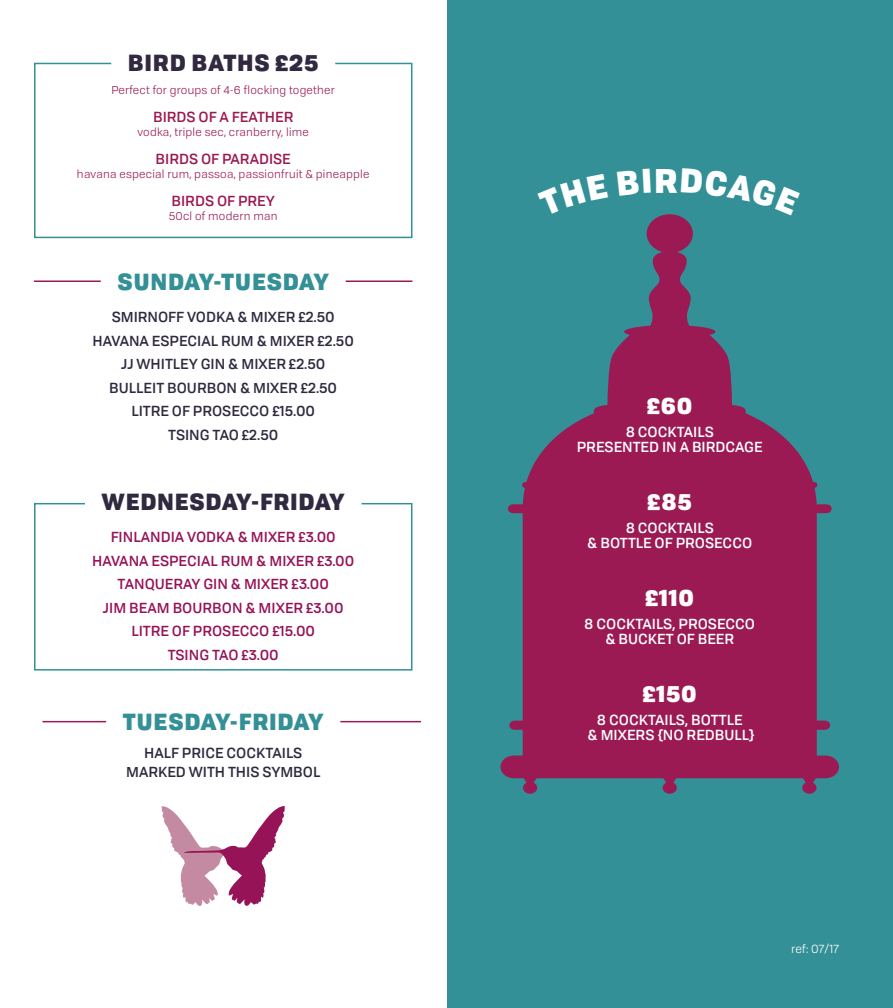
<style>
.page{position:relative;width:893px;height:1008px;background:#fff}
.page>*{position:absolute;margin:0;border:0;box-sizing:border-box;transform-origin:0 0}
.t1{font:900 33px "Tofino";color:#fff}
.t2{font:900 22.5px "Tofino";letter-spacing:.03em;color:#302940}
.t3{font:900 22.5px "Tofino";letter-spacing:.03em;color:#339096}
.t4{font:900 22.5px "Tofino";letter-spacing:.03em;color:#fff}
.t5{font:500 14.25px/23.5px "Tofino";color:#302940;text-align:center}
.t6{font:500 14.25px/23.5px "Tofino";color:#961357;text-align:center}
.t7{font:500 14.25px/15px "Tofino";color:#fff;text-align:center}
.t8{font:500 14.25px "Tofino";color:#9b1a53}
.t9{font:11.7px "Tofino";letter-spacing:.015em;color:#fff}
.t10{font:11.25px "Tofino";letter-spacing:.02em;color:#9b1a53}
</style>
<div class="page">
<div style="left:447px;top:0;width:446px;height:1008px;background:#339096"></div>
<div style="left:34px;top:63px;width:378px;height:175px;border:2px solid #339096"></div>
<div style="left:34px;top:503px;width:378px;height:167px;border:2px solid #339096"></div>
<hr style="left:34px;top:280px;width:378px;height:2px;background:#9b1a53">
<hr style="left:43px;top:721px;width:378px;height:1px;background:#9b1a53">
<svg style="left:161px;top:806px;width:124px;height:100px"></svg>
<div style="left:111px;top:58px;width:224px;height:15px;background:#fff"></div>
<div style="left:101px;top:277px;width:245px;height:15px;background:#fff"></div>
<div style="left:85px;top:497px;width:276px;height:15px;background:#fff"></div>
<div style="left:106px;top:717px;width:234px;height:15px;background:#fff"></div>
<svg style="left:500px;top:214px;width:339px;height:580px;fill:#9b1a53"></svg>
<svg style="left:538px;top:214px;width:70px;height:2px"></svg>
<svg style="left:681px;top:214px;width:119px;height:1px"></svg>
<h2 class="t2" style="left:128px;top:44px;width:192px">BIRD BATHS £25</h2>
<p class="t10" style="left:111px;top:82px;width:225px">Perfect for groups of 4-6 flocking together</p>
<p class="t8" style="left:153px;top:105px;width:142px">BIRDS OF A FEATHER</p>
<p class="t10" style="left:138px;top:124px;width:173px">vodka, triple sec, cranberry, lime</p>
<p class="t8" style="left:156px;top:147px;width:137px">BIRDS OF PARADISE</p>
<p class="t10" style="left:77px;top:166px;width:294px">havana especial rum, passoa, passionfruit &amp; pineapple</p>
<p class="t8" style="left:172px;top:189px;width:105px">BIRDS OF PREY</p>
<p class="t10" style="left:169px;top:208px;width:110px">50cl of modern man</p>
<h2 class="t3" style="left:117px;top:263px;width:213px">SUNDAY-TUESDAY</h2>
<p class="t5" style="left:93px;top:304px;width:263px">SMIRNOFF VODKA &amp; MIXER £2.50<br>HAVANA ESPECIAL RUM &amp; MIXER £2.50<br>JJ WHITLEY GIN &amp; MIXER £2.50<br>BULLEIT BOURBON &amp; MIXER £2.50<br>LITRE OF PROSECCO £15.00<br>TSING TAO £2.50</p>
<h2 class="t2" style="left:102px;top:482px;width:245px">WEDNESDAY-FRIDAY</h2>
<p class="t6" style="left:92px;top:524px;width:264px">FINLANDIA VODKA &amp; MIXER £3.00<br>HAVANA ESPECIAL RUM &amp; MIXER £3.00<br>TANQUERAY GIN &amp; MIXER £3.00<br>JIM BEAM BOURBON &amp; MIXER £3.00<br>LITRE OF PROSECCO £15.00<br>TSING TAO £3.00</p>
<h2 class="t3" style="left:123px;top:702px;width:202px">TUESDAY-FRIDAY</h2>
<p class="t5" style="left:126px;top:742px;width:196px;line-height:19.2px">HALF PRICE COCKTAILS<br>MARKED WITH THIS SYMBOL</p>
<h1 class="t1" style="left:654px;top:152px;width:25px">R</h1>
<h2 class="t4" style="left:647px;top:386px;width:47px">£60</h2>
<p class="t7" style="left:577px;top:423px;width:187px">8 COCKTAILS<br>PRESENTED IN A BIRDCAGE</p>
<h2 class="t4" style="left:648px;top:482px;width:46px">£85</h2>
<p class="t7" style="left:587px;top:519px;width:166px">8 COCKTAILS<br>&amp; BOTTLE OF PROSECCO</p>
<h2 class="t4" style="left:645px;top:578px;width:50px">£110</h2>
<p class="t7" style="left:584px;top:616px;width:172px">8 COCKTAILS, PROSECCO &amp; BUCKET OF BEER</p>
<h2 class="t4" style="left:643px;top:674px;width:56px">£150</h2>
<p class="t7" style="left:588px;top:712px;width:169px">8 COCKTAILS, BOTTLE<br>&amp; MIXERS {NO REDBULL}</p>
<p class="t9" style="left:791px;top:940px;width:49px">ref: 07/17</p>
</div>
